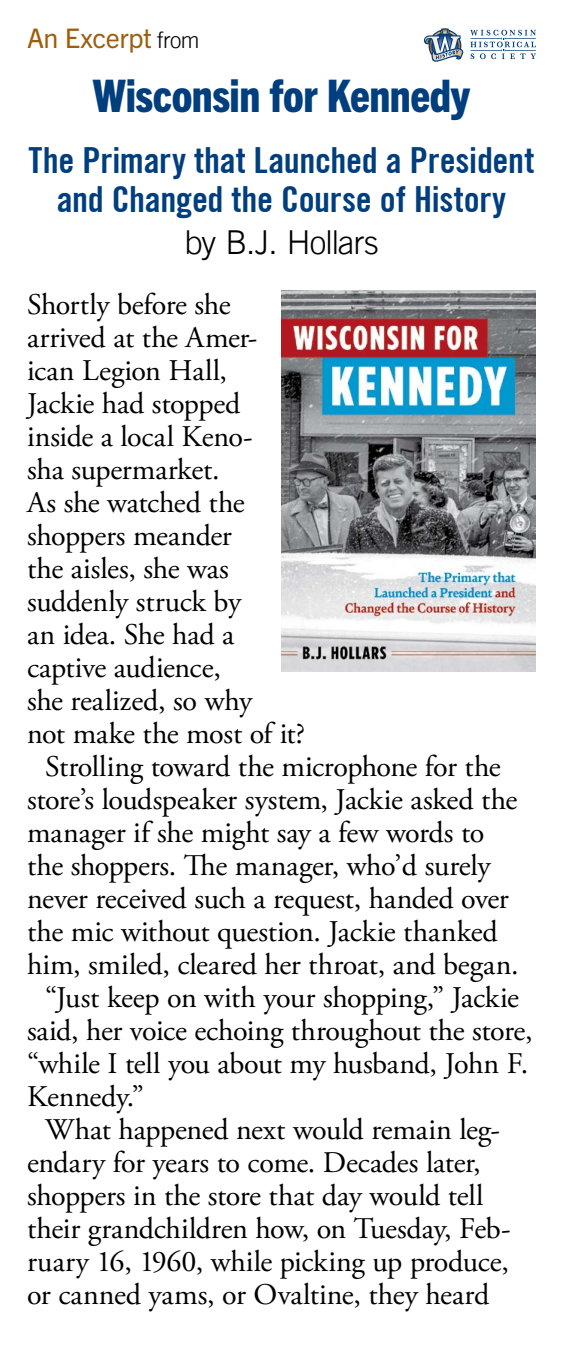
<style>
.page{position:relative;width:563px;height:1350px;background:#fff}
.page>*{position:absolute;margin:0;border:0;box-sizing:border-box;transform-origin:0 0}
.t1{font:800 condensed 45px "Trade Gothic Next LT Pro";letter-spacing:-.01em;color:#003e7e}
.t2{font:36px/39px "Trade Gothic LT Std Cn 20";letter-spacing:-.01em;color:#003e7e;text-align:center}
.t3{font:300 33px "Trade Gothic LT Std";letter-spacing:-.025em;color:#000}
.t4{font:30px "Adobe Garamond Pro";letter-spacing:-.01em;color:#000}
.t5{font:27px "Trade Gothic Next LT Pro";letter-spacing:-.015em;color:#9b5f0e}
.s1{font-family:"Trade Gothic LT Std";font-weight:300;font-size:22.5px;color:#000}
</style>
<div class="page">
<img style="left:281px;top:290px;width:254px;height:382px">
<svg style="left:470px;top:30px;width:66px;height:29px"></svg>
<svg style="left:424px;top:28px;width:39px;height:34px"></svg>
<p class="t5" style="left:27px;top:19px;width:174px">An Excerpt <span class="s1">from</span></p>
<h1 class="t1" style="left:93px;top:65px;width:378px">Wisconsin for Kennedy</h1>
<p class="t2" style="left:29px;top:141px;width:507px">The Primary that Launched a President and Changed the Course of History</p>
<p class="t3" style="left:184px;top:223px;width:196px">by B.J. Hollars</p>
<p class="t4" style="left:27px;top:287px;width:205px">Shortly before she</p>
<p class="t4" style="left:27px;top:320px;width:232px">arrived at the Amer-</p>
<p class="t4" style="left:27px;top:353px;width:201px">ican Legion Hall,</p>
<p class="t4" style="left:27px;top:386px;width:215px">Jackie had stopped</p>
<p class="t4" style="left:27px;top:419px;width:227px">inside a local Keno-</p>
<p class="t4" style="left:27px;top:452px;width:194px">sha supermarket.</p>
<p class="t4" style="left:27px;top:485px;width:219px">As she watched the</p>
<p class="t4" style="left:27px;top:518px;width:206px">shoppers meander</p>
<p class="t4" style="left:27px;top:551px;width:203px">the aisles, she was</p>
<p class="t4" style="left:27px;top:584px;width:215px">suddenly struck by</p>
<p class="t4" style="left:27px;top:617px;width:209px">an idea. She had a</p>
<p class="t4" style="left:27px;top:650px;width:195px">captive audience,</p>
<p class="t4" style="left:27px;top:683px;width:226px">she realized, so why</p>
<p class="t4" style="left:27px;top:716px;width:279px">not make the most of it?</p>
<p class="t4" style="left:45px;top:749px;width:457px">Strolling toward the microphone for the</p>
<p class="t4" style="left:27px;top:782px;width:491px">store’s loudspeaker system, Jackie asked the</p>
<p class="t4" style="left:27px;top:815px;width:458px">manager if she might say a few words to</p>
<p class="t4" style="left:27px;top:848px;width:465px">the shoppers. The manager, who’d surely</p>
<p class="t4" style="left:27px;top:881px;width:483px">never received such a request, handed over</p>
<p class="t4" style="left:27px;top:914px;width:472px">the mic without question. Jackie thanked</p>
<p class="t4" style="left:27px;top:947px;width:493px">him, smiled, cleared her throat, and began.</p>
<p class="t4" style="left:45px;top:980px;width:475px">“Just keep on with your shopping,” Jackie</p>
<p class="t4" style="left:27px;top:1013px;width:507px">said, her voice echoing throughout the store,</p>
<p class="t4" style="left:27px;top:1046px;width:502px">“while I tell you about my husband, John F.</p>
<p class="t4" style="left:27px;top:1079px;width:118px">Kennedy.”</p>
<p class="t4" style="left:45px;top:1112px;width:456px">What happened next would remain leg-</p>
<p class="t4" style="left:27px;top:1145px;width:455px">endary for years to come. Decades later,</p>
<p class="t4" style="left:27px;top:1178px;width:457px">shoppers in the store that day would tell</p>
<p class="t4" style="left:27px;top:1211px;width:485px">their grandchildren how, on Tuesday, Feb-</p>
<p class="t4" style="left:27px;top:1244px;width:483px">ruary 16, 1960, while picking up produce,</p>
<p class="t4" style="left:27px;top:1277px;width:463px">or canned yams, or Ovaltine, they heard</p>
</div>
